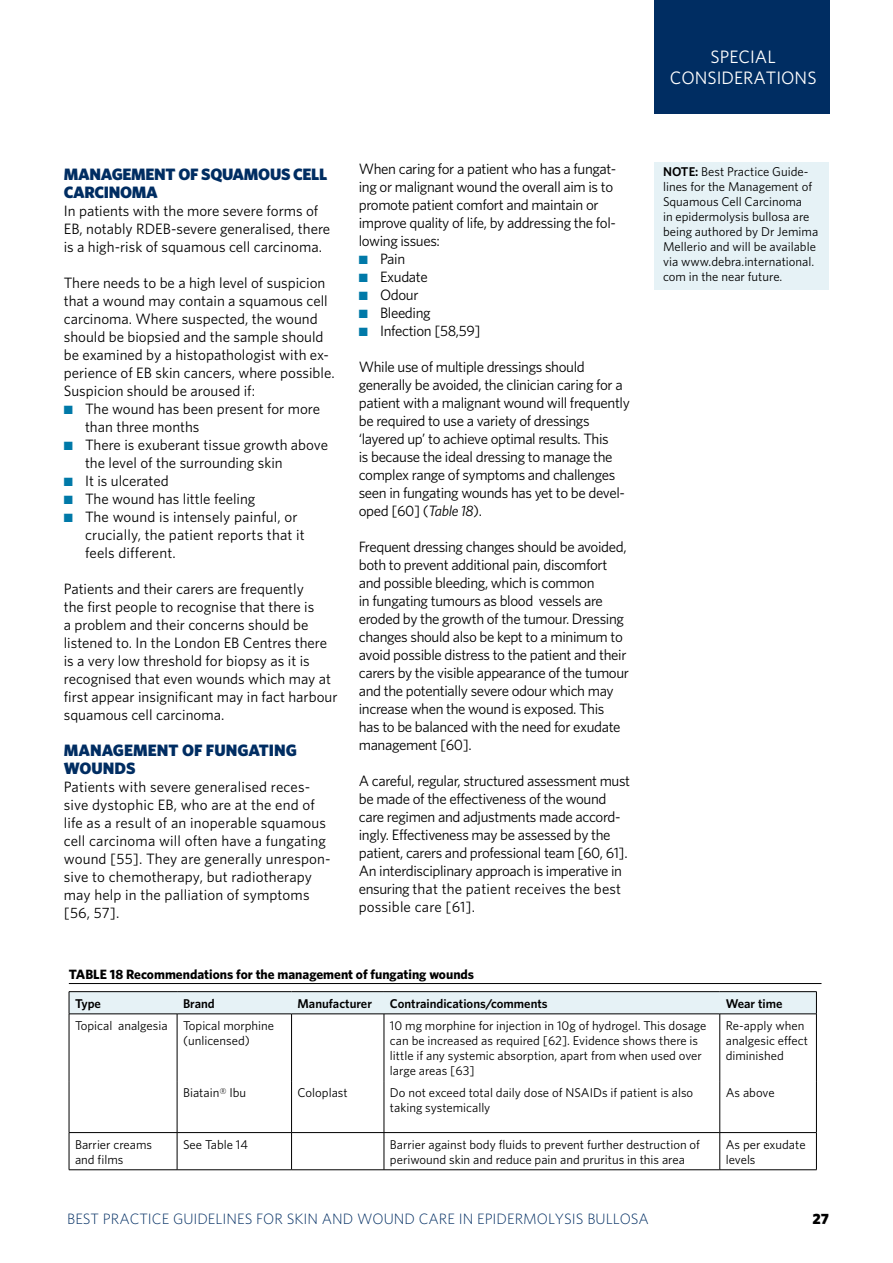
<style>
.page{position:relative;width:893px;height:1263px;background:#fff}
.page>*{position:absolute;margin:0;border:0;box-sizing:border-box;transform-origin:0 0}
.t1{font:18px/21.6px "Whitney";color:#fff;text-align:center}
.t2{font:900 16.5px/18px "Whitney";letter-spacing:-.02em;color:#002d62}
.t3{font:900 16.5px/18px "Whitney";color:#002d62}
.t4{font:15px/18px "Whitney";letter-spacing:-.025em;color:#000}
.t5{font:15px/18px "Whitney";color:#000}
.t6{font:15px/18px "Whitney";letter-spacing:.01em;color:#000}
.t7{font:300 15px "Whitney";color:#002d62}
.t8{font:900 15px "Whitney";color:#000}
.t9{font:700 13.5px "Whitney";color:#000}
.t10{font:12.75px/15px "Whitney";color:#000}
.t11{font:600 12.75px "Whitney";color:#000}
.s1{color:#0079a8}
.s2{font-style:italic}
.s3{font-weight:600}
.s4{font-weight:300}
</style>
<div class="page">
<div style="left:654px;top:0;width:175px;height:113px;background:#002d62"></div>
<hr style="left:69px;top:983px;width:752px;height:1px;background:#000">
<hr style="left:69px;top:991px;width:108px;height:1px;background:#000">
<hr style="left:177px;top:991px;width:115px;height:1px;background:#000">
<hr style="left:292px;top:991px;width:92px;height:1px;background:#000">
<hr style="left:384px;top:991px;width:336px;height:1px;background:#000">
<hr style="left:720px;top:991px;width:97px;height:1px;background:#000">
<hr style="left:177px;top:1014px;width:1px;height:67px;background:#000">
<hr style="left:291px;top:1014px;width:1px;height:67px;background:#000">
<hr style="left:384px;top:1014px;width:1px;height:67px;background:#000">
<hr style="left:719px;top:1014px;width:1px;height:67px;background:#000">
<hr style="left:816px;top:1014px;width:1px;height:67px;background:#000">
<hr style="left:177px;top:1081px;width:1px;height:51px;background:#000">
<hr style="left:291px;top:1081px;width:1px;height:51px;background:#000">
<hr style="left:384px;top:1081px;width:1px;height:51px;background:#000">
<hr style="left:719px;top:1081px;width:1px;height:51px;background:#000">
<hr style="left:816px;top:1081px;width:1px;height:51px;background:#000">
<hr style="left:69px;top:1132px;width:108px;height:1px;background:#000">
<hr style="left:177px;top:1132px;width:115px;height:1px;background:#000">
<hr style="left:177px;top:1133px;width:1px;height:36px;background:#000">
<hr style="left:292px;top:1132px;width:92px;height:1px;background:#000">
<hr style="left:291px;top:1133px;width:1px;height:36px;background:#000">
<hr style="left:384px;top:1132px;width:336px;height:1px;background:#000">
<hr style="left:384px;top:1133px;width:1px;height:36px;background:#000">
<hr style="left:720px;top:1132px;width:97px;height:1px;background:#000">
<hr style="left:719px;top:1133px;width:1px;height:36px;background:#000">
<hr style="left:816px;top:1133px;width:1px;height:36px;background:#000">
<hr style="left:69px;top:1169px;width:108px;height:1px;background:#000">
<hr style="left:177px;top:1169px;width:115px;height:1px;background:#000">
<hr style="left:292px;top:1169px;width:92px;height:1px;background:#000">
<hr style="left:384px;top:1169px;width:336px;height:1px;background:#000">
<hr style="left:720px;top:1169px;width:97px;height:1px;background:#000">
<hr style="left:69px;top:1014px;width:1px;height:67px;background:#000">
<hr style="left:69px;top:1081px;width:1px;height:51px;background:#000">
<hr style="left:69px;top:1133px;width:1px;height:36px;background:#000">
<svg style="left:69px;top:992px;width:748px;height:22px"></svg>
<div style="left:654px;top:162px;width:175px;height:128px;background:#e6f2f6"></div>
<p class="t2" style="left:64px;top:165px;width:265px">MANAGEMENT OF SQUAMOUS CELL<br>CARCINOMA</p>
<p class="t5" style="left:64px;top:201px;width:268px">In patients with the more severe forms of<br>EB, notably RDEB-severe generalised, there is a high-risk of squamous cell carcinoma.</p>
<p class="t5" style="left:64px;top:273px;width:272px">There needs to be a high level of suspicion that a wound may contain a squamous cell carcinoma. Where suspected, the wound should be biopsied and the sample should be examined by a histopathologist with ex&shy;perience of EB skin cancers, where possible.<br>Suspicion should be aroused if:</p>
<p class="t5" style="left:85px;top:399px;width:237px;text-indent:-21px"><span class="s1">■</span> The wound has been present for more than three months</p>
<p class="t5" style="left:85px;top:435px;width:244px;text-indent:-21px"><span class="s1">■</span> There is exuberant tissue growth above the level of the surrounding skin</p>
<p class="t5" style="left:64px;top:471px;width:107px"><span class="s1">■</span> It is ulcerated</p>
<p class="t5" style="left:64px;top:489px;width:193px"><span class="s1">■</span> The wound has little feeling</p>
<p class="t6" style="left:85px;top:507px;width:221px;text-indent:-21px"><span class="s1">■</span> The wound is intensely painful, or crucially, the patient reports that it feels different.</p>
<p class="t5" style="left:64px;top:579px;width:275px">Patients and their carers are frequently<br>the first people to recognise that there is<br>a problem and their concerns should be listened to. In the London EB Centres there is a very low threshold for biopsy as it is recognised that even wounds which may at first appear insignificant may in fact harbour squamous cell carcinoma.</p>
<p class="t3" style="left:64px;top:741px;width:235px">MANAGEMENT OF FUNGATING<br>WOUNDS</p>
<p class="t6" style="left:64px;top:777px;width:268px">Patients with severe generalised reces&shy;sive dystophic EB, who are at the end of life as a result of an inoperable squamous cell carcinoma will often have a fungating wound [55]. They are generally unrespon&shy;sive to chemotherapy, but radiotherapy may help in the palliation of symptoms [56, 57].</p>
<p class="t4" style="left:359px;top:159px;width:259px">When caring for a patient who has a fungat&shy;ing or malignant wound the overall aim is to promote patient comfort and maintain or improve quality of life, by addressing the fol&shy;lowing issues:</p>
<p class="t4" style="left:359px;top:249px;width:48px"><span class="s1">■</span> Pain</p>
<p class="t4" style="left:359px;top:267px;width:71px"><span class="s1">■</span> Exudate</p>
<p class="t4" style="left:359px;top:285px;width:61px"><span class="s1">■</span> Odour</p>
<p class="t4" style="left:359px;top:303px;width:73px"><span class="s1">■</span> Bleeding</p>
<p class="t4" style="left:359px;top:321px;width:123px"><span class="s1">■</span> Infection [58,59]</p>
<p class="t4" style="left:359px;top:357px;width:273px">While use of multiple dressings should generally be avoided, the clinician caring for a patient with a malignant wound will frequently be required to use a variety of dressings ‘layered up’ to achieve optimal results. This<br>is because the ideal dressing to manage the complex range of symptoms and challenges seen in fungating wounds has yet to be devel&shy;oped [60] (<span class="s2">Table 18</span>).</p>
<p class="t4" style="left:359px;top:537px;width:272px">Frequent dressing changes should be avoided, both to prevent additional pain, discomfort and possible bleeding, which is common<br>in fungating tumours as blood vessels are eroded by the growth of the tumour. Dressing changes should also be kept to a minimum to avoid possible distress to the patient and their carers by the visible appearance of the tumour and the potentially severe odour which may increase when the wound is exposed. This has to be balanced with the need for exudate management [60].</p>
<p class="t4" style="left:359px;top:771px;width:273px">A careful, regular, structured assessment must be made of the effectiveness of the wound care regimen and adjustments made accord&shy;ingly. Effectiveness may be assessed by the patient, carers and professional team [60, 61].<br>An interdisciplinary approach is imperative in ensuring that the patient receives the best possible care [61].</p>
<p class="t1" style="left:670px;top:45px;width:148px">SPECIAL<br>CONSIDERATIONS</p>
<p class="t10" style="left:663px;top:164px;width:157px;text-indent:32px"><span class="s3">:</span> Best Practice Guide&shy;lines for the Management of<br>Squamous Cell Carcinoma<br>in epidermolysis bullosa are being authored by Dr Jemima<br>Mellerio and will be available via www.debra.international. com in the near future.</p>
<p class="t11" style="left:663px;top:164px;width:9px">NOTE</p>
<p class="t9" style="left:69px;top:966px;width:16px">Table</p>
<p class="t9" style="left:110px;top:966px;width:366px">18 Recommendations for the management of fungating wounds</p>
<p class="t11" style="left:75px;top:996px;width:27px">Type</p>
<p class="t11" style="left:183px;top:996px;width:33px">Brand</p>
<p class="t11" style="left:298px;top:996px;width:76px">Manufacturer</p>
<p class="t11" style="left:390px;top:996px;width:159px">Contraindications/comments</p>
<p class="t11" style="left:726px;top:996px;width:58px">Wear time</p>
<p class="t10" style="left:183px;top:1018px;width:93px;text-indent:-108px">Topical analgesia Topical morphine (unlicensed)</p>
<p class="t10" style="left:390px;top:1018px;width:318px">10 mg morphine for injection in 10g of hydrogel. This dosage can be increased as required [62]. Evidence shows there is little if any systemic absorption, apart from when used over large areas [63]</p>
<p class="t10" style="left:726px;top:1018px;width:84px">Re-apply when analgesic effect diminished</p>
<p class="t10" style="left:183px;top:1085px;width:65px">Biatain<span class="s4">®</span> Ibu</p>
<p class="t10" style="left:298px;top:1085px;width:52px">Coloplast</p>
<p class="t10" style="left:390px;top:1085px;width:305px">Do not exceed total daily dose of NSAIDs if patient is also taking systemically</p>
<p class="t10" style="left:726px;top:1085px;width:50px">As above</p>
<p class="t10" style="left:75px;top:1136px;width:79px">Barrier creams and films</p>
<p class="t10" style="left:183px;top:1136px;width:66px">See Table 14</p>
<p class="t10" style="left:390px;top:1136px;width:312px">Barrier against body fluids to prevent further destruction of periwound skin and reduce pain and pruritus in this area</p>
<p class="t10" style="left:726px;top:1136px;width:81px">As per exudate levels</p>
<p class="t7" style="left:67px;top:1210px;width:583px">BEST PRACTICE GUIDELINES FOR SKIN AND WOUND CARE IN EPIDERMOLYSIS BULLOSA</p>
<p class="t8" style="left:813px;top:1210px;width:18px">27</p>
</div>
